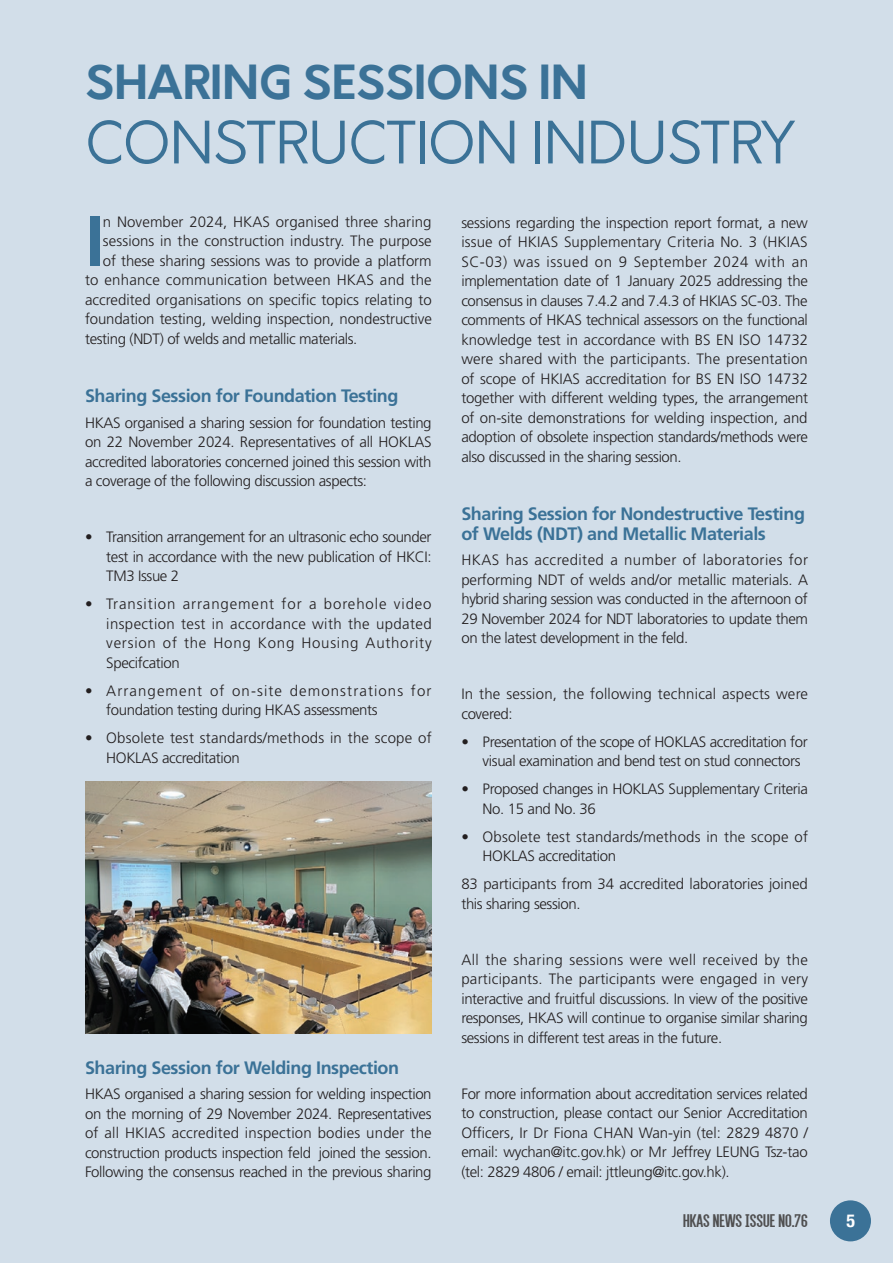
<style>
.page{position:relative;width:893px;height:1263px;background:#d2dee9}
.page>*{position:absolute;margin:0;border:0;box-sizing:border-box;transform-origin:0 0}
.t1{font:700 70.8px "Frutiger LT Std";color:#3b7297}
.t2{font:300 57px "Cello Sans";letter-spacing:-.015em;color:#3b7297}
.t3{font:700 45px "Cello Sans";color:#3b7297}
.t4{font:19.5px "Alegre Sans";color:#4f4f50}
.t5{font:700 18px/19.5px "Frutiger LT Std";letter-spacing:-.025em;color:#3b7297}
.t6{font:700 condensed 18px "Helvetica Neue";color:#fff}
.t7{font:300 15px/19.5px "Frutiger LT Std";letter-spacing:-.025em;color:#231f20;text-align:justify}
.t8{font:300 15px/19.5px "Frutiger LT Std";letter-spacing:.01em;color:#231f20}
.t9{font:300 15px/19.5px "Frutiger LT Std";letter-spacing:.015em;color:#231f20}
.t10{font:300 15px "Frutiger LT Std";letter-spacing:.005em;color:#231f20}
.t11{font:300 15px/19.5px "Frutiger LT Std";letter-spacing:-.005em;color:#231f20}
.t12{font:300 15px "Frutiger LT Std";color:#231f20}
</style>
<div class="page">
<img style="left:85px;top:781px;width:347px;height:252px">
<div style="left:830px;top:1200px;width:41px;height:41px;background:#3b7297;border-radius:50%"></div>
<p class="t3" style="left:85px;top:49px;width:504px">SHARING SESSIONS IN</p>
<p class="t2" style="left:85px;top:103px;width:713px">CONSTRUCTION INDUSTRY</p>
<p class="t1" style="left:85px;top:199px;width:21px">I</p>
<p class="t10" style="left:103px;top:213px;width:330px">n November 2024, HKAS organised three sharing</p>
<p class="t10" style="left:103px;top:232px;width:330px">sessions in the construction industry. The purpose</p>
<p class="t7" style="left:103px;top:251px;width:330px">of these sharing sessions was to provide a platform</p>
<p class="t9" style="left:85px;top:270px;width:348px">to enhance communication between HKAS and the</p>
<p class="t12" style="left:85px;top:291px;width:348px">accredited organisations on specific topics relating to</p>
<p class="t7" style="left:85px;top:309px;width:348px">foundation testing, welding inspection, nondestructive</p>
<p class="t7" style="left:85px;top:329px;width:274px">testing (NDT) of welds and metallic materials.</p>
<p class="t5" style="left:85px;top:386px;width:315px">Sharing Session for Foundation Testing</p>
<p class="t7" style="left:85px;top:413px;width:348px">HKAS organised a sharing session for foundation testing on 22 November 2024. Representatives of all HOKLAS accredited laboratories concerned joined this session with a coverage of the following discussion aspects:</p>
<p class="t7" style="left:106px;top:527px;width:327px;text-indent:-21px">• Transition arrangement for an ultrasonic echo sounder test in accordance with the new publication of HKCI:<br>TM3 Issue 2</p>
<p class="t7" style="left:106px;top:594px;width:327px;text-indent:-21px">• Transition arrangement for a borehole video inspection test in accordance with the updated version of the Hong Kong Housing Authority Specifcation</p>
<p class="t7" style="left:106px;top:681px;width:327px;text-indent:-21px">• Arrangement of on-site demonstrations for foundation testing during HKAS assessments</p>
<p class="t8" style="left:106px;top:728px;width:327px;text-indent:-21px">• Obsolete test standards/methods in the scope of<br>HOKLAS accreditation</p>
<p class="t5" style="left:85px;top:1058px;width:316px">Sharing Session for Welding Inspection</p>
<p class="t7" style="left:85px;top:1084px;width:348px">HKAS organised a sharing session for welding inspection on the morning of 29 November 2024. Representatives of all HKIAS accredited inspection bodies under the construction products inspection feld joined the session.<br>Following the consensus reached in the previous sharing</p>
<p class="t7" style="left:461px;top:213px;width:348px">sessions regarding the inspection report format, a new issue of HKIAS Supplementary Criteria No. 3 (HKIAS SC-03) was issued on 9 September 2024 with an implementation date of 1 January 2025 addressing the consensus in clauses 7.4.2 and 7.4.3 of HKIAS SC-03. The comments of HKAS technical assessors on the functional knowledge test in accordance with BS EN ISO 14732 were shared with the participants. The presentation of scope of HKIAS accreditation for BS EN ISO 14732 together with different welding types, the arrangement of on-site demonstrations for welding inspection, and adoption of obsolete inspection standards/methods were also discussed in the sharing session.</p>
<p class="t5" style="left:461px;top:504px;width:345px">Sharing Session for Nondestructive Testing of Welds (NDT) and Metallic Materials</p>
<p class="t7" style="left:461px;top:550px;width:348px">HKAS has accredited a number of laboratories for performing NDT of welds and/or metallic materials. A hybrid sharing session was conducted in the afternoon of 29 November 2024 for NDT laboratories to update them on the latest development in the feld.</p>
<p class="t9" style="left:461px;top:684px;width:348px">In the session, the following technical aspects were covered:</p>
<p class="t7" style="left:483px;top:732px;width:327px;text-indent:-21px">• Presentation of the scope of HOKLAS accreditation for visual examination and bend test on stud connectors</p>
<p class="t7" style="left:483px;top:779px;width:327px;text-indent:-21px">• Proposed changes in HOKLAS Supplementary Criteria<br>No. 15 and No. 36</p>
<p class="t8" style="left:483px;top:827px;width:327px;text-indent:-21px">• Obsolete test standards/methods in the scope of<br>HOKLAS accreditation</p>
<p class="t11" style="left:461px;top:874px;width:348px">83 participants from 34 accredited laboratories joined this sharing session.</p>
<p class="t7" style="left:461px;top:950px;width:348px">All the sharing sessions were well received by the participants. The participants were engaged in very interactive and fruitful discussions. In view of the positive responses, HKAS will continue to organise similar sharing sessions in different test areas in the future.</p>
<p class="t7" style="left:461px;top:1084px;width:348px">For more information about accreditation services related to construction, please contact our Senior Accreditation Officers, Ir Dr Fiona CHAN Wan-yin (tel: 2829 4870 / email: wychan@itc.gov.hk) or Mr Jeffrey LEUNG Tsz-tao (tel: 2829 4806 / email: jttleung@itc.gov.hk).</p>
<h3 class="t4" style="left:683px;top:1209px;width:126px">HKAS NEWS ISSUE NO.76</h3>
<p class="t6" style="left:846px;top:1206px;width:10px">5</p>
</div>
